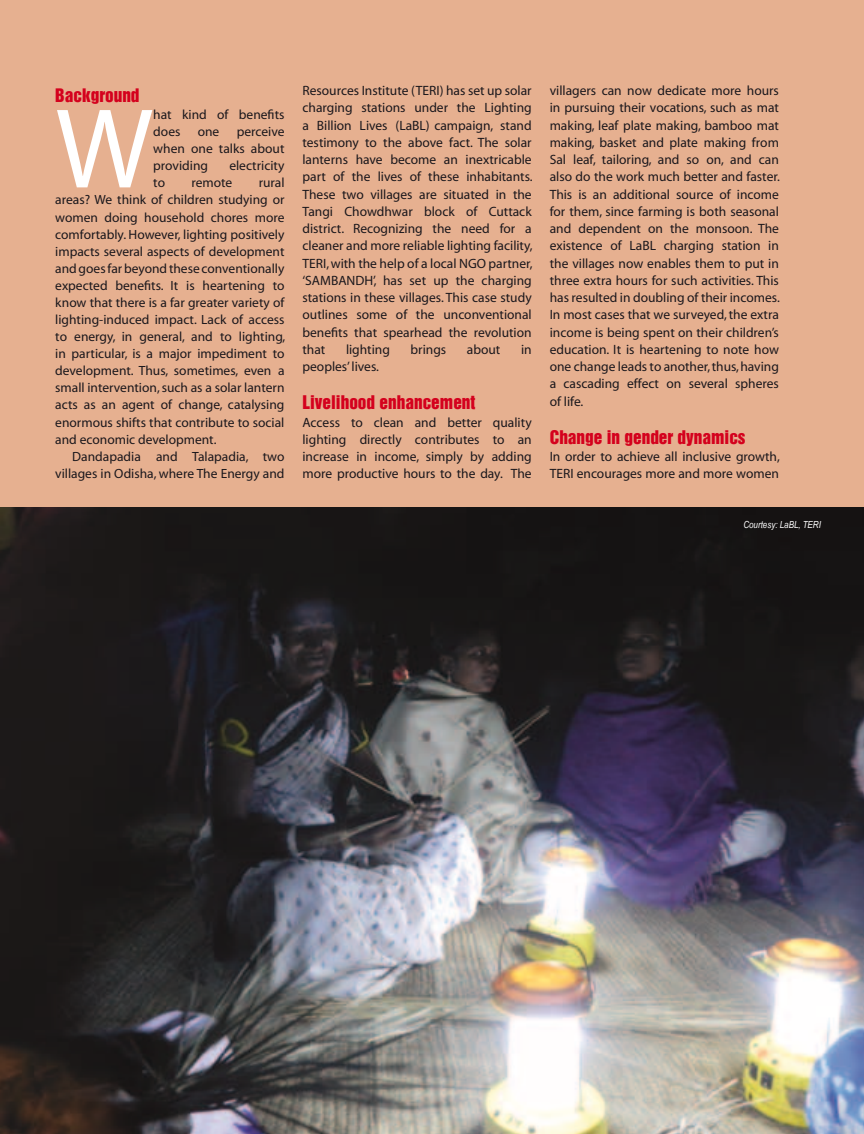
<style>
.page{position:relative;width:864px;height:1134px;background:#fff}
.page>*{position:absolute;margin:0;border:0;box-sizing:border-box;transform-origin:0 0}
.t1{font:114.75px "Myriad";color:#fff}
.t2{font:17.25px "Switzerland Inserat";color:#d4011d}
.t3{font:17.1px "Switzerland Inserat";color:#d4011d}
.t4{font:13.5px/17.2px "Myriad";color:#1a171c;text-align:justify}
.t5{font:13.35px/17.1px "Myriad";color:#1a171c;text-align:justify}
.t6{font:italic 9.75px "Arial Narrow";color:#fff}
</style>
<div class="page">
<img style="left:0;top:506px;width:864px;height:628px">
<div style="left:0;top:0;width:864px;height:506px;background:#e6b090"></div>
<p class="t3" style="left:55px;top:85px;width:86px">Background</p>
<h1 class="t1" style="left:55px;top:92px;width:100px">W</h1>
<p class="t5" style="left:153px;top:107px;width:133px">hat kind of benefits does</p>
<p class="t5" style="left:153px;top:124px;width:133px;text-indent:83px">perceive when one talks about providing</p>
<p class="t5" style="left:198px;top:124px;width:23px">one</p>
<p class="t5" style="left:229px;top:158px;width:57px">electricity</p>
<p class="t5" style="left:55px;top:175px;width:232px;text-indent:203px">rural areas? We think of children studying or women doing household chores more comfortably. However, lighting positively impacts several aspects of development and goes far beyond these conventionally expected benefits. It is heartening to know that there is a far greater variety of lighting-induced impact. Lack of access to energy, in general, and to lighting, in particular, is a major impediment to development. Thus, sometimes, even a small intervention, such as a solar lantern acts as an agent of change, catalysing enormous shifts that contribute to social and economic development.</p>
<p class="t5" style="left:55px;top:448px;width:231px;text-align:right">Dandapadia and Talapadia, two villages in Odisha, where The Energy and</p>
<p class="t5" style="left:153px;top:175px;width:13px">to</p>
<p class="t5" style="left:191px;top:175px;width:42px">remote</p>
<p class="t4" style="left:303px;top:83px;width:232px">Resources Institute (TERI) has set up solar charging stations under the Lighting a Billion Lives (LaBL) campaign, stand testimony to the above fact. The solar lanterns have become an inextricable part of the lives of these inhabitants.<br>These two villages are situated in the Tangi Chowdhwar block of Cuttack district. Recognizing the need for a cleaner and more reliable lighting facility, TERI, with the help of a local NGO partner, ‘SAMBANDH’, has set up the charging stations in these villages. This case study outlines some of the unconventional benefits that spearhead the revolution that</p>
<p class="t4" style="left:346px;top:341px;width:45px">lighting</p>
<p class="t4" style="left:411px;top:341px;width:37px">brings</p>
<p class="t4" style="left:467px;top:341px;width:35px">about</p>
<p class="t4" style="left:521px;top:341px;width:12px">in</p>
<p class="t4" style="left:303px;top:359px;width:78px">peoples’ lives.</p>
<p class="t2" style="left:303px;top:392px;width:174px">Livelihood enhancement</p>
<p class="t4" style="left:303px;top:414px;width:231px">Access to clean and better quality lighting directly contributes to an increase in income, simply by adding more productive hours to the day. The</p>
<p class="t4" style="left:550px;top:83px;width:232px">villagers can now dedicate more hours in pursuing their vocations, such as mat making, leaf plate making, bamboo mat making, basket and plate making from Sal leaf, tailoring, and so on, and can also do the work much better and faster.<br>This is an additional source of income for them, since farming is both seasonal and dependent on the monsoon. The existence of LaBL charging station in the villages now enables them to put in three extra hours for such activities. This has resulted in doubling of their incomes.<br>In most cases that we surveyed, the extra income is being spent on their children’s education. It is heartening to note how one change leads to another, thus, having a cascading effect on several spheres of life.</p>
<p class="t2" style="left:550px;top:427px;width:197px">Change in gender dynamics</p>
<p class="t4" style="left:550px;top:449px;width:232px">In order to achieve all inclusive growth,<br>TERI encourages more and more women</p>
<p class="t6" style="left:743px;top:518px;width:79px">Courtesy: LaBL, TERI</p>
</div>
